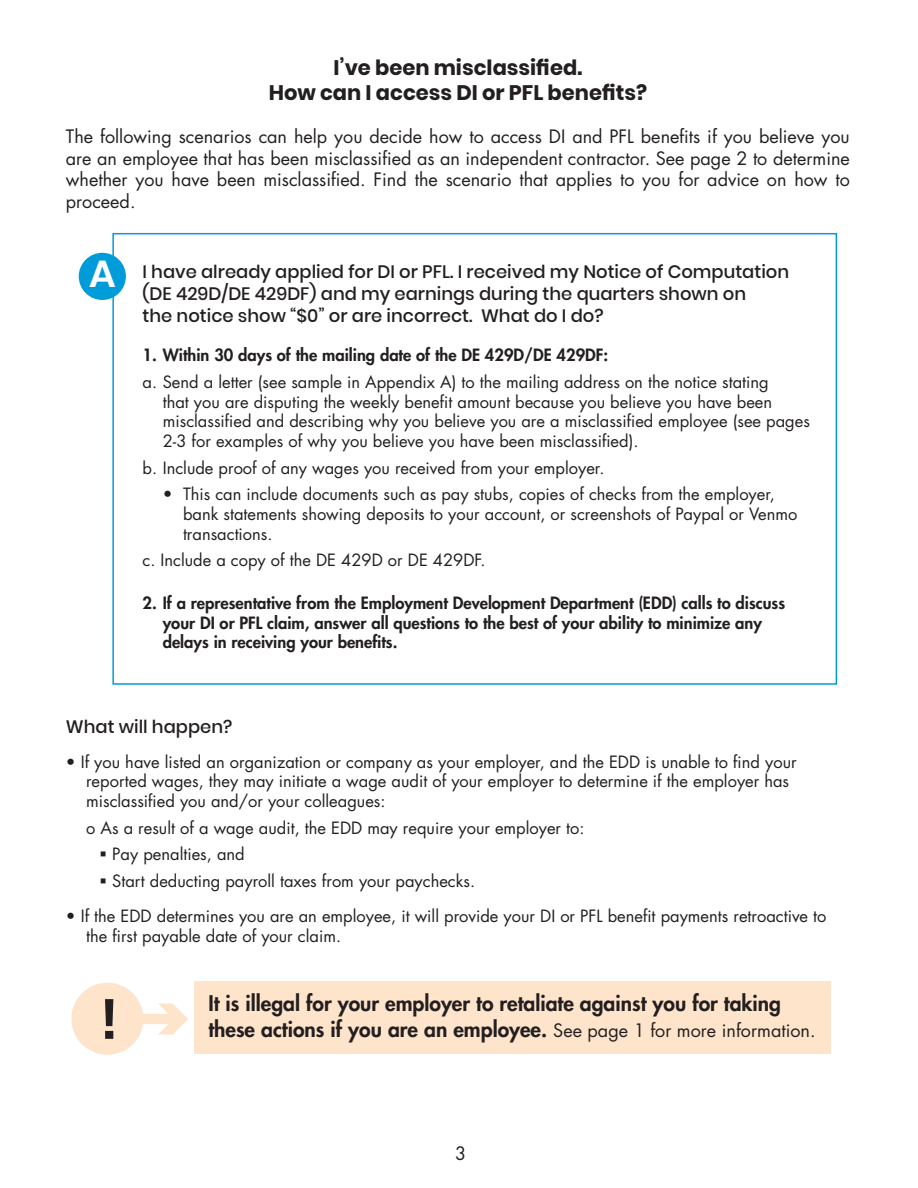
<style>
.page{position:relative;width:918px;height:1188px;background:#fff}
.page>*{position:absolute;margin:0;border:0;box-sizing:border-box;transform-origin:0 0}
.t1{font:600 54px "Poppins";color:#231f20}
.t2{font:800 21px "Futura Std";color:#231f20}
.t3{font:700 21px/25.2px "Poppins";color:#231f20;text-align:center}
.t4{font:18px/21.6px "Futura Std";color:#231f20;text-align:justify}
.t5{font:500 18px/21.6px "Poppins";color:#231f20}
.t6{font:16.5px/19.8px "Futura Std";color:#231f20}
.t7{font:800 16.5px/19.8px "Futura Std";color:#231f20}
.s1{font-weight:600;font-size:37.8px;color:#fff}
.s2{font-weight:400;font-size:18px}
</style>
<div class="page">
<svg style="left:112px;top:232px;width:726px;height:453px"></svg>
<div style="left:79px;top:253px;width:47px;height:47px;background:#009cda;border-radius:50%"></div>
<div style="left:194px;top:981px;width:636px;height:73px;background:#fee4cb"></div>
<svg style="left:71px;top:983px;width:117px;height:72px"></svg>
<p class="t3" style="left:269px;top:55px;width:380px">I’ve been misclassified.<br>How can I access DI or PFL benefits?</p>
<p class="t4" style="left:66px;top:126px;width:786px">The following scenarios can help you decide how to access DI and PFL benefits if you believe you are an employee that has been misclassified as an independent contractor. See page 2 to determine whether you have been misclassified. Find the scenario that applies to you for advice on how to proceed.</p>
<p class="t5" style="left:143px;top:261px;width:648px;text-indent:-54px"><span class="s1">A</span> I have already applied for DI or PFL. I received my Notice of Computation (DE 429D/DE 429DF) and my earnings during the quarters shown on<br>the notice show “$0” or are incorrect. What do I do?</p>
<p class="t7" style="left:143px;top:345px;width:467px">1. Within 30 days of the mailing date of the DE 429D/DE 429DF:</p>
<p class="t6" style="left:163px;top:372px;width:649px;text-indent:-20px">a. Send a letter (see sample in Appendix A) to the mailing address on the notice stating<br>that you are disputing the weekly benefit amount because you believe you have been misclassified and describing why you believe you are a misclassified employee (see pages 2-3 for examples of why you believe you have been misclassified).</p>
<p class="t6" style="left:143px;top:458px;width:464px">b. Include proof of any wages you received from your employer.</p>
<p class="t6" style="left:183px;top:485px;width:616px;text-indent:-20px">• This can include documents such as pay stubs, copies of checks from the employer, bank statements showing deposits to your account, or screenshots of Paypal or Venmo transactions.</p>
<p class="t6" style="left:142px;top:551px;width:344px">c. Include a copy of the DE 429D or DE 429DF.</p>
<p class="t7" style="left:163px;top:593px;width:624px;text-indent:-20px">2. If a representative from the Employment Development Department (EDD) calls to discuss your DI or PFL claim, answer all questions to the best of your ability to minimize any delays in receiving your benefits.</p>
<p class="t5" style="left:66px;top:716px;width:168px">What will happen?</p>
<p class="t6" style="left:86px;top:752px;width:712px;text-indent:-20px">• If you have listed an organization or company as your employer, and the EDD is unable to find your reported wages, they may initiate a wage audit of your employer to determine if the employer has misclassified you and/or your colleagues:</p>
<p class="t6" style="left:86px;top:818px;width:500px">o As a result of a wage audit, the EDD may require your employer to:</p>
<p class="t6" style="left:100px;top:845px;width:147px">▪ Pay penalties, and</p>
<p class="t6" style="left:100px;top:871px;width:377px">▪ Start deducting payroll taxes from your paychecks.</p>
<p class="t6" style="left:86px;top:907px;width:742px;text-indent:-20px">• If the EDD determines you are an employee, it will provide your DI or PFL benefit payments retroactive to the first payable date of your claim.</p>
<h1 class="t1" style="left:99px;top:989px;width:20px">!</h1>
<p class="t2" style="left:208px;top:990px;width:574px">It is illegal for your employer to retaliate against you for taking</p>
<p class="t2" style="left:208px;top:1016px;width:609px">these actions if you are an employee. <span class="s2">See page 1 for more information.</span></p>
<p class="t4" style="left:455px;top:1143px;width:13px">3</p>
</div>
